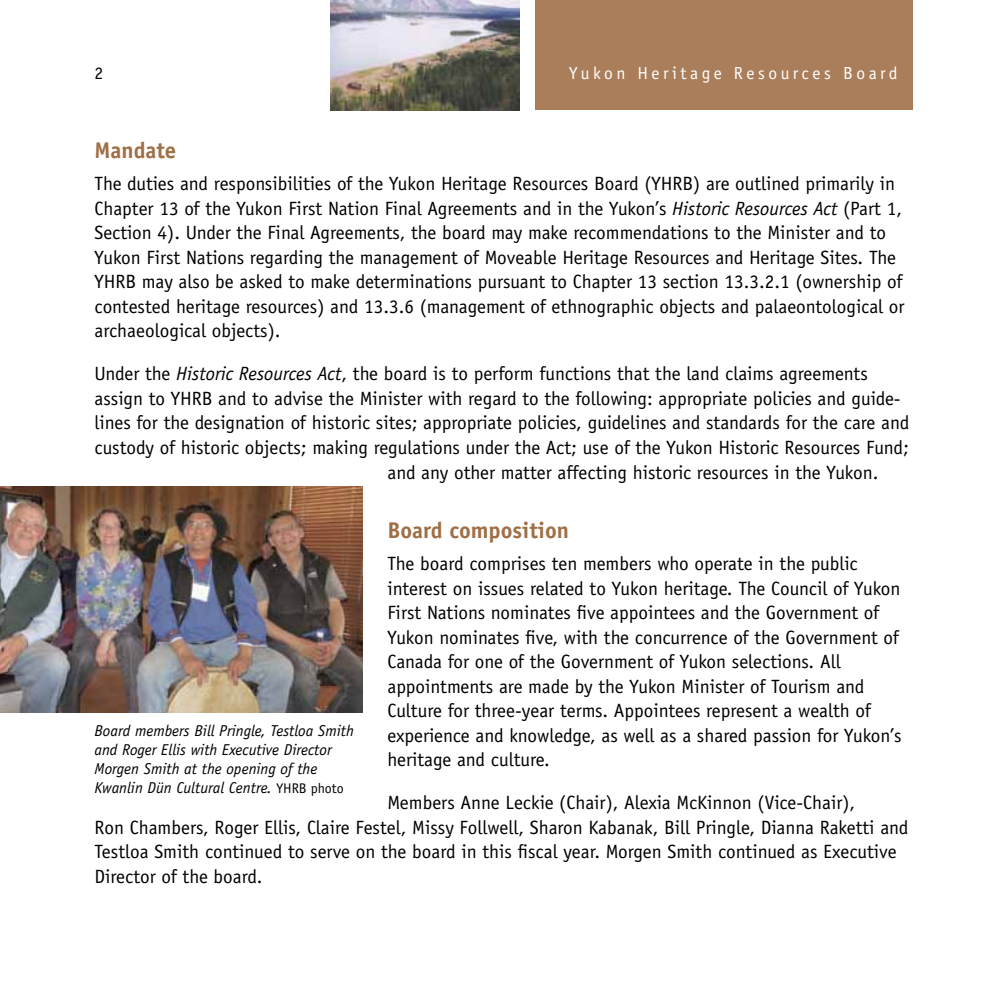
<style>
.page{position:relative;width:1008px;height:1008px;background:#fff}
.page>*{position:absolute;margin:0;border:0;box-sizing:border-box;transform-origin:0 0}
.t1{font:700 22.75px "Officina Sans";color:#9f6f45}
.t2{font:19.25px/24.5px "Officina Sans";color:#000}
.t3{font:17.5px "Officina Sans";letter-spacing:.2em;color:#fff}
.t4{font:17.5px "Officina Sans";color:#000}
.t5{font:italic 15.75px/19.2px "Officina Sans";color:#000}
.s1{font-style:italic}
.s2{font-style:normal;font-size:14px}
</style>
<div class="page">
<img style="left:331px;top:0;width:189px;height:110px">
<div style="left:536px;top:0;width:378px;height:110px;background:#aa7e5a"></div>
<img style="left:0;top:487px;width:362px;height:226px">
<p class="t4" style="left:94px;top:63px;width:10px">2</p>
<p class="t3" style="left:569px;top:63px;width:330px">Yukon Heritage Resources Board</p>
<p class="t1" style="left:94px;top:136px;width:83px">Mandate</p>
<p class="t2" style="left:94px;top:171px;width:812px">The duties and responsibilities of the Yukon Heritage Resources Board (YHRB) are outlined primarily in Chapter 13 of the Yukon First Nation Final Agreements and in the Yukon’s <span class="s1">Historic Resources Act</span> (Part 1, Section 4). Under the Final Agreements, the board may make recommendations to the Minister and to Yukon First Nations regarding the management of Moveable Heritage Resources and Heritage Sites. The YHRB may also be asked to make determinations pursuant to Chapter 13 section 13.3.2.1 (ownership of contested heritage resources) and 13.3.6 (management of ethnographic objects and palaeontological or archaeological objects).</p>
<p class="t2" style="left:94px;top:362px;width:775px">Under the <span class="s1">Historic Resources Act</span>, the board is to perform functions that the land claims agreements</p>
<p class="t2" style="left:94px;top:386px;width:808px">assign to YHRB and to advise the Minister with regard to the following: appropriate policies and guide-</p>
<p class="t2" style="left:94px;top:411px;width:816px">lines for the designation of historic sites; appropriate policies, guidelines and standards for the care and</p>
<p class="t2" style="left:94px;top:435px;width:816px">custody of historic objects; making regulations under the Act; use of the Yukon Historic Resources Fund;</p>
<p class="t2" style="left:387px;top:460px;width:493px">and any other matter affecting historic resources in the Yukon.</p>
<p class="t1" style="left:387px;top:516px;width:183px">Board composition</p>
<p class="t2" style="left:387px;top:551px;width:516px">The board comprises ten members who operate in the public interest on issues related to Yukon heritage. The Council of Yukon First Nations nominates five appointees and the Government of Yukon nominates five, with the concurrence of the Government of Canada for one of the Government of Yukon selections. All appointments are made by the Yukon Minister of Tourism and Culture for three-year terms. Appointees represent a wealth of experience and knowledge, as well as a shared passion for Yukon’s heritage and culture.</p>
<p class="t2" style="left:95px;top:791px;width:816px;text-indent:293px">Members Anne Leckie (Chair), Alexia McKinnon (Vice-Chair),<br>Ron Chambers, Roger Ellis, Claire Festel, Missy Follwell, Sharon Kabanak, Bill Pringle, Dianna Raketti and Testloa Smith continued to serve on the board in this fiscal year. Morgen Smith continued as Executive Director of the board.</p>
<p class="t5" style="left:94px;top:721px;width:261px">Board members Bill Pringle, Testloa Smith and Roger Ellis with Executive Director Morgen Smith at the opening of the Kwanlin Dün Cultural Centre. <span class="s2">YHRB photo</span></p>
</div>
